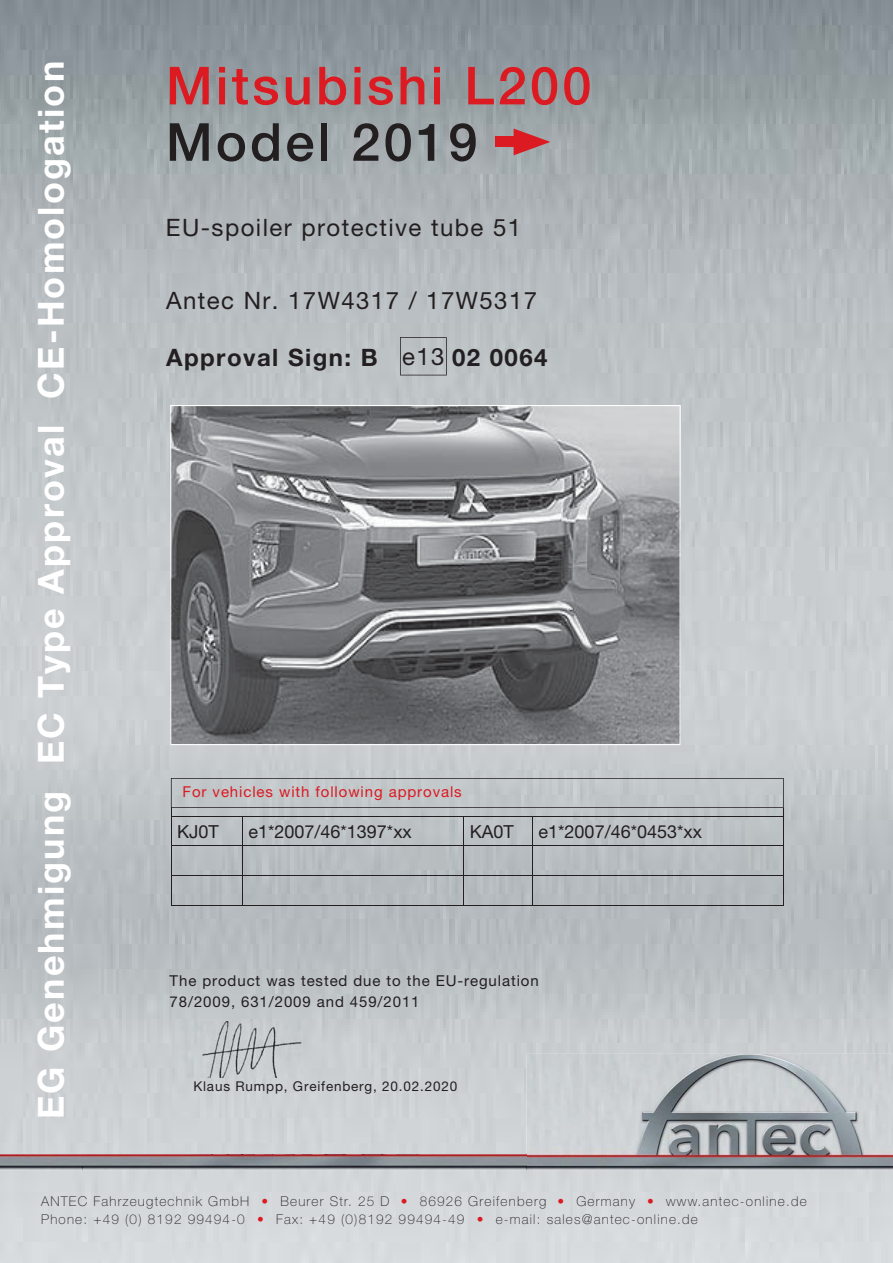
<style>
.page{position:relative;width:893px;height:1263px;background:#fff}
.page>*{position:absolute;margin:0;border:0;box-sizing:border-box;transform-origin:0 0}
.t1{font:500 52.5px "Helvetica Neue LT Pro";letter-spacing:.06em;color:#db1a21}
.t2{font:500 52.5px "Helvetica Neue LT Pro";letter-spacing:.06em;color:#231f20}
.t3{font:700 36px "Helvetica Neue LT Pro";letter-spacing:.06em;color:#fff}
.t4{font:24px "Helvetica Neue LT Pro";letter-spacing:.06em;color:#231f20}
.t5{font:700 24px "Helvetica Neue LT Pro";letter-spacing:.06em;color:#231f20}
.t6{font:18px "Helvetica Neue LT Pro";color:#231f20}
.t7{font:15px/21px "Helvetica Neue LT Pro";letter-spacing:.06em;color:#231f20}
.t8{font:15px "Helvetica Neue LT Pro";letter-spacing:.06em;color:#db1a21}
.t9{font:100 13.5px/18px "Helvetica Neue LT Pro";letter-spacing:.09em;color:#231f20}
.t10{font:13.5px "Helvetica Neue LT Pro";letter-spacing:.06em;color:#231f20}
.s1{font-weight:400}
.s2{color:#db1a21}
</style>
<div class="page">
<img style="left:0;top:0;width:892px;height:1263px">
<svg style="left:400px;top:337px;width:47px;height:38px;background:#b3b7ba"></svg>
<img style="left:526px;top:1054px;width:366px;height:116px">
<img style="left:0;top:1154px;width:526px;height:16px">
<svg style="left:526px;top:1154px;width:1px;height:16px"></svg>
<svg style="left:82px;top:1154px;width:1px;height:16px"></svg>
<svg style="left:170px;top:405px;width:510px;height:340px;background:#808183"></svg>
<hr style="left:171px;top:905px;width:612px;height:1px;background:#231f20">
<img style="left:180px;top:1021px;width:122px;height:57px">
<div style="left:496px;top:137px;width:33px;height:10px;background:#db1a21"></div>
<svg style="left:513px;top:129px;width:37px;height:26px"></svg>
<svg style="left:171px;top:778px;width:613px;height:127px;background:#b4b9bc"></svg>
<h2 class="t3" style="left:30px;top:1119px;width:1060px;rotate:-90deg">EG Genehmigung EC Type Approval CE-Homologation</h2>
<h1 class="t1" style="left:166px;top:56px;width:427px">Mitsubishi L200</h1>
<h1 class="t2" style="left:166px;top:112px;width:313px">Model 2019</h1>
<h3 class="t4" style="left:166px;top:219px;width:357px">EU-spoiler protective tube 51</h3>
<h3 class="t4" style="left:166px;top:292px;width:372px">Antec Nr. 17W4317 / 17W5317</h3>
<h3 class="t5" style="left:166px;top:344px;width:213px">Approval Sign: B</h3>
<h3 class="t5" style="left:402px;top:344px;width:147px"><span class="s1">e13</span> 02 0064</h3>
<p class="t8" style="left:183px;top:786px;width:281px">For vehicles with following approvals</p>
<h3 class="t6" style="left:177px;top:825px;width:43px">KJ0T</h3>
<h3 class="t6" style="left:248px;top:825px;width:165px">e1*2007/46*1397*xx</h3>
<h3 class="t6" style="left:469px;top:825px;width:46px">KA0T</h3>
<h3 class="t6" style="left:538px;top:825px;width:165px">e1*2007/46*0453*xx</h3>
<p class="t7" style="left:170px;top:972px;width:370px">The product was tested due to the EU-regulation<br>78/2009, 631/2009 and 459/2011</p>
<p class="t10" style="left:193px;top:1081px;width:265px">Klaus Rumpp, Greifenberg, 20.02.2020</p>
<p class="t9" style="left:41px;top:1193px;width:767px">ANTEC Fahrzeugtechnik GmbH <span class="s2">•</span> Beurer Str. 25 D <span class="s2">•</span> 86926 Greifenberg <span class="s2">•</span> Germany <span class="s2">•</span> www.antec-online.de<br>Phone: +49 (0) 8192 99494-0 <span class="s2">•</span> Fax: +49 (0)8192 99494-49 <span class="s2">•</span> e-mail: sales@antec-online.de</p>
</div>
